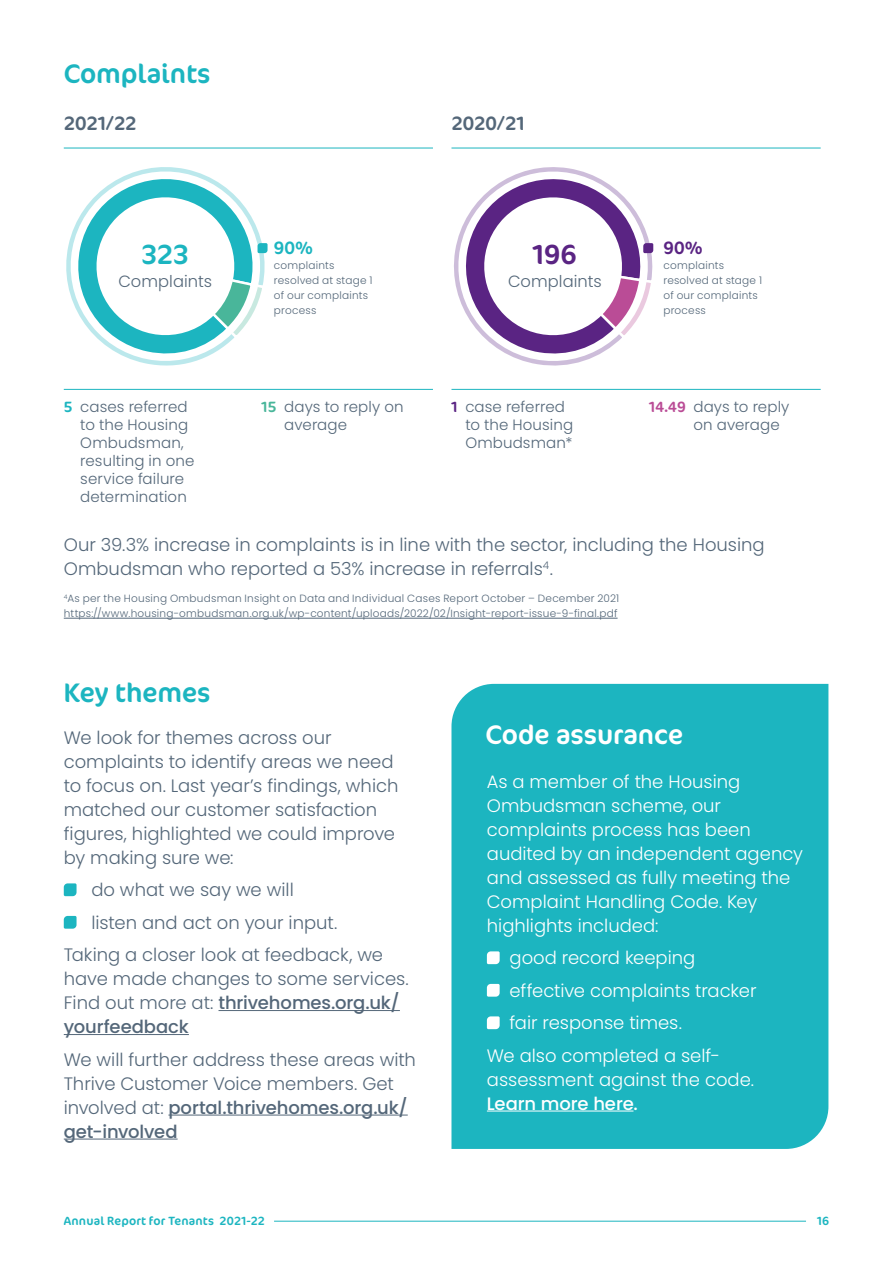
<style>
.page{position:relative;width:893px;height:1263px;background:#fff}
.page>*{position:absolute;margin:0;border:0;box-sizing:border-box;transform-origin:0 0}
.t1{font:27.9px "Cocon";color:#5a2483}
.t2{font:27.9px "Cocon";color:#1cb5c0}
.t3{font:27px "Cocon";letter-spacing:-.005em;color:#1cb5c0}
.t4{font:27px "Cocon";color:#fff}
.t5{font:19.5px "Cocon";letter-spacing:-.005em;color:#546779}
.t6{font:300 18px/24px "Poppins";color:#546779}
.t7{font:300 18px/24px "Poppins";color:#fff}
.t8{font:500 18px "Poppins";letter-spacing:-.005em;color:#fff}
.t9{font:18px "Cocon";color:#5a2483}
.t10{font:18px "Cocon";color:#1cb5c0}
.t11{font:300 16.35px "Poppins";letter-spacing:.005em;color:#546779}
.t12{font:300 15px/18px "Poppins";letter-spacing:.01em;color:#546779}
.t13{font:12px "Cocon";letter-spacing:.015em;color:#1cb5c0}
.t14{font:300 10.5px/15px "Poppins";letter-spacing:.02em;color:#546779}
.s1{font-family:"Cocon";font-weight:400;color:#1cb5c0}
.s2{font-family:"Cocon";font-weight:400;color:#49b69a}
.s3{font-family:"Cocon";font-weight:400;color:#5a2483}
.s4{font-family:"Cocon";font-weight:400;color:#ba4c96}
.s5{font-weight:500}
</style>
<div class="page">
<div style="left:451px;top:684px;width:377px;height:465px;background:#1cb5c0"></div>
<hr style="left:219px;top:1010px;width:181px;height:1px;background:#546779">
<hr style="left:64px;top:1034px;width:125px;height:1px;background:#546779">
<hr style="left:168px;top:1114px;width:240px;height:1px;background:#546779">
<hr style="left:64px;top:1138px;width:114px;height:1px;background:#546779">
<svg style="left:64px;top:883px;width:13px;height:13px"></svg>
<svg style="left:64px;top:916px;width:13px;height:13px"></svg>
<svg style="left:454px;top:167px;width:200px;height:199px"></svg>
<hr style="left:451px;top:148px;width:370px;height:1px;background:#1cb5c0">
<hr style="left:451px;top:389px;width:370px;height:1px;background:#1cb5c0">
<hr style="left:487px;top:1110px;width:146px;height:1px;background:#fff">
<svg style="left:487px;top:951px;width:13px;height:13px"></svg>
<svg style="left:487px;top:984px;width:13px;height:13px"></svg>
<svg style="left:487px;top:1016px;width:13px;height:13px"></svg>
<hr style="left:64px;top:148px;width:369px;height:1px;background:#1cb5c0">
<hr style="left:64px;top:389px;width:369px;height:1px;background:#1cb5c0">
<svg style="left:66px;top:167px;width:202px;height:199px"></svg>
<hr style="left:64px;top:618px;width:554px;height:1px;background:#546779">
<hr style="left:274px;top:1221px;width:532px;height:1px;background:#1cb5c0">
<h2 class="t3" style="left:64px;top:49px;width:148px">Complaints</h2>
<p class="t5" style="left:64px;top:106px;width:75px">2021/22</p>
<h1 class="t2" style="left:141px;top:228px;width:50px">323</h1>
<p class="t11" style="left:118px;top:272px;width:95px">Complaints</p>
<p class="t10" style="left:274px;top:231px;width:41px">90%</p>
<p class="t14" style="left:274px;top:257px;width:100px">complaints resolved at stage 1 of our complaints process</p>
<p class="t12" style="left:80px;top:398px;width:116px;text-indent:-17px"><span class="s1">5</span> cases referred to the Housing<br>Ombudsman, resulting in one service failure determination</p>
<p class="t12" style="left:284px;top:398px;width:121px;text-indent:-23px"><span class="s2">15</span> days to reply on average</p>
<p class="t5" style="left:451px;top:106px;width:75px">2020/21</p>
<h1 class="t1" style="left:533px;top:228px;width:46px">196</h1>
<p class="t11" style="left:508px;top:272px;width:95px">Complaints</p>
<p class="t9" style="left:663px;top:231px;width:41px">90%</p>
<p class="t14" style="left:663px;top:257px;width:100px">complaints resolved at stage 1 of our complaints process</p>
<p class="t12" style="left:465px;top:398px;width:109px;text-indent:-14px"><span class="s3">1</span> case referred to the Housing<br>Ombudsman*</p>
<p class="t12" style="left:693px;top:398px;width:98px;text-indent:-44px"><span class="s4">14.49</span> days to reply on average</p>
<p class="t6" style="left:64px;top:533px;width:702px">Our 39.3% increase in complaints is in line with the sector, including the Housing<br>Ombudsman who reported a 53% increase in referrals<sup>4</sup>.</p>
<p class="t14" style="left:64px;top:591px;width:557px"><sup>4</sup>As per the Housing Ombudsman Insight on Data and Individual Cases Report October – December 2021 https://www.housing-ombudsman.org.uk/wp-content/uploads/2022/02/Insight-report-issue-9-final.pdf</p>
<h2 class="t3" style="left:64px;top:668px;width:148px">Key themes</h2>
<p class="t6" style="left:64px;top:725px;width:336px">We look for themes across our complaints to identify areas we need to focus on. Last year’s findings, which matched our customer satisfaction figures, highlighted we could improve by making sure we:</p>
<p class="t6" style="left:91px;top:878px;width:204px">do what we say we will</p>
<p class="t6" style="left:91px;top:910px;width:248px">listen and act on your input.</p>
<p class="t6" style="left:64px;top:943px;width:321px">Taking a closer look at feedback, we</p>
<p class="t6" style="left:64px;top:967px;width:347px">have made changes to some services.<br>Find out more at: <span class="s5">thrivehomes.org.uk/ yourfeedback</span></p>
<p class="t6" style="left:64px;top:1047px;width:354px">We will further address these areas with Thrive Customer Voice members. Get involved at: <span class="s5">portal.thrivehomes.org.uk/ get-involved</span></p>
<h2 class="t4" style="left:485px;top:710px;width:199px">Code assurance</h2>
<p class="t7" style="left:487px;top:769px;width:318px">As a member of the Housing<br>Ombudsman scheme, our complaints process has been audited by an independent agency and assessed as fully meeting the<br>Complaint Handling Code. Key highlights included:</p>
<p class="t7" style="left:509px;top:946px;width:187px">good record keeping</p>
<p class="t7" style="left:509px;top:978px;width:248px">effective complaints tracker</p>
<p class="t7" style="left:509px;top:1011px;width:174px">fair response times.</p>
<p class="t7" style="left:487px;top:1043px;width:235px">We also completed a self-</p>
<p class="t7" style="left:487px;top:1067px;width:269px">assessment against the code.</p>
<p class="t8" style="left:487px;top:1093px;width:152px">Learn more here.</p>
<p class="t13" style="left:64px;top:1209px;width:203px">Annual Report for Tenants 2021-22</p>
<p class="t13" style="left:817px;top:1209px;width:14px">16</p>
</div>
